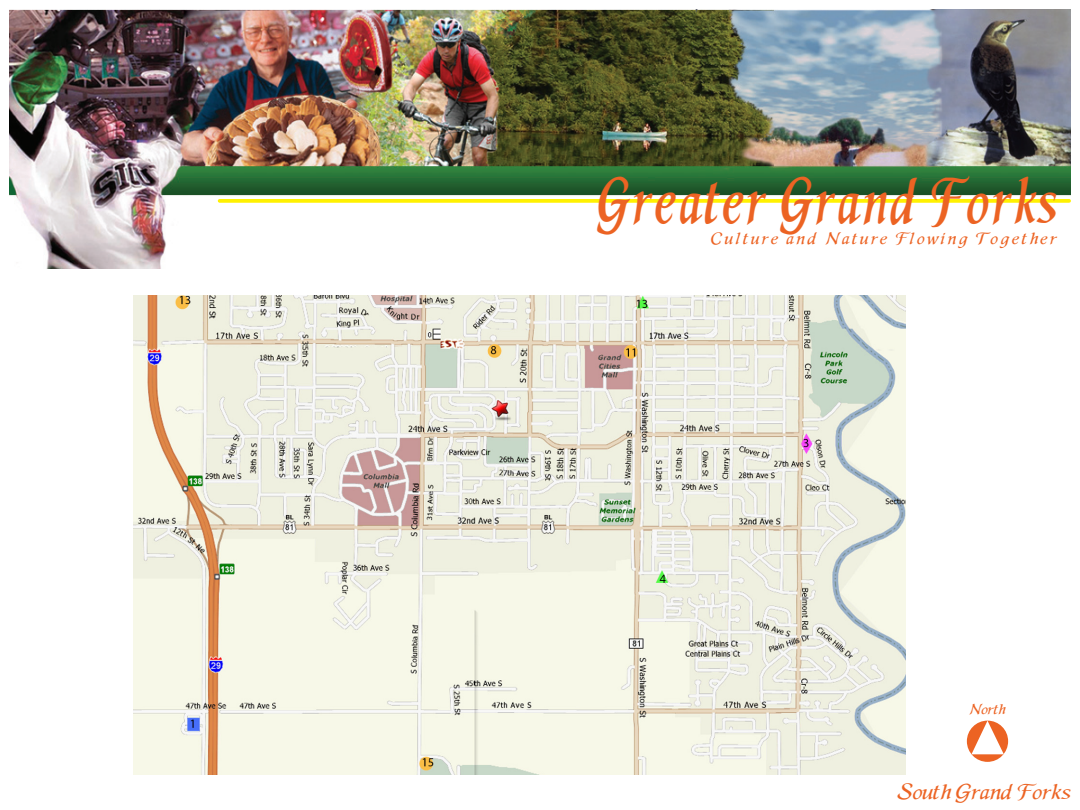
<style>
.page{position:relative;width:1080px;height:810px;background:#fff}
.page>*{position:absolute;margin:0;border:0;box-sizing:border-box;transform-origin:0 0}
.t1{font:700 67.5px "Mathematica 5";letter-spacing:.05em;color:#ec6323;scale:.67 1}
.t2{font:22.5px "Mathematica 5";color:#ec6323}
.t3{font:17.5px "Mathematica 5";letter-spacing:.14em;color:#ec6323}
.t4{font:15px "Mathematica 5";color:#ec6323}
</style>
<div class="page">
<img style="left:9px;top:9px;width:1062px;height:260px">
<svg style="left:220px;top:199px;width:849px;height:4px;background:#fef110"></svg>
<img style="left:134px;top:295px;width:771px;height:479px">
<svg style="left:967px;top:721px;width:41px;height:41px"></svg>
<svg style="left:971px;top:721px;width:33px;height:33px"></svg>
<h1 class="t1" style="left:596px;top:160px;width:689px">Greater Grand Forks</h1>
<p class="t3" style="left:711px;top:228px;width:347px">Culture and Nature Flowing Together</p>
<p class="t4" style="left:969px;top:700px;width:38px">North</p>
<p class="t2" style="left:897px;top:778px;width:175px">South Grand Forks</p>
</div>
